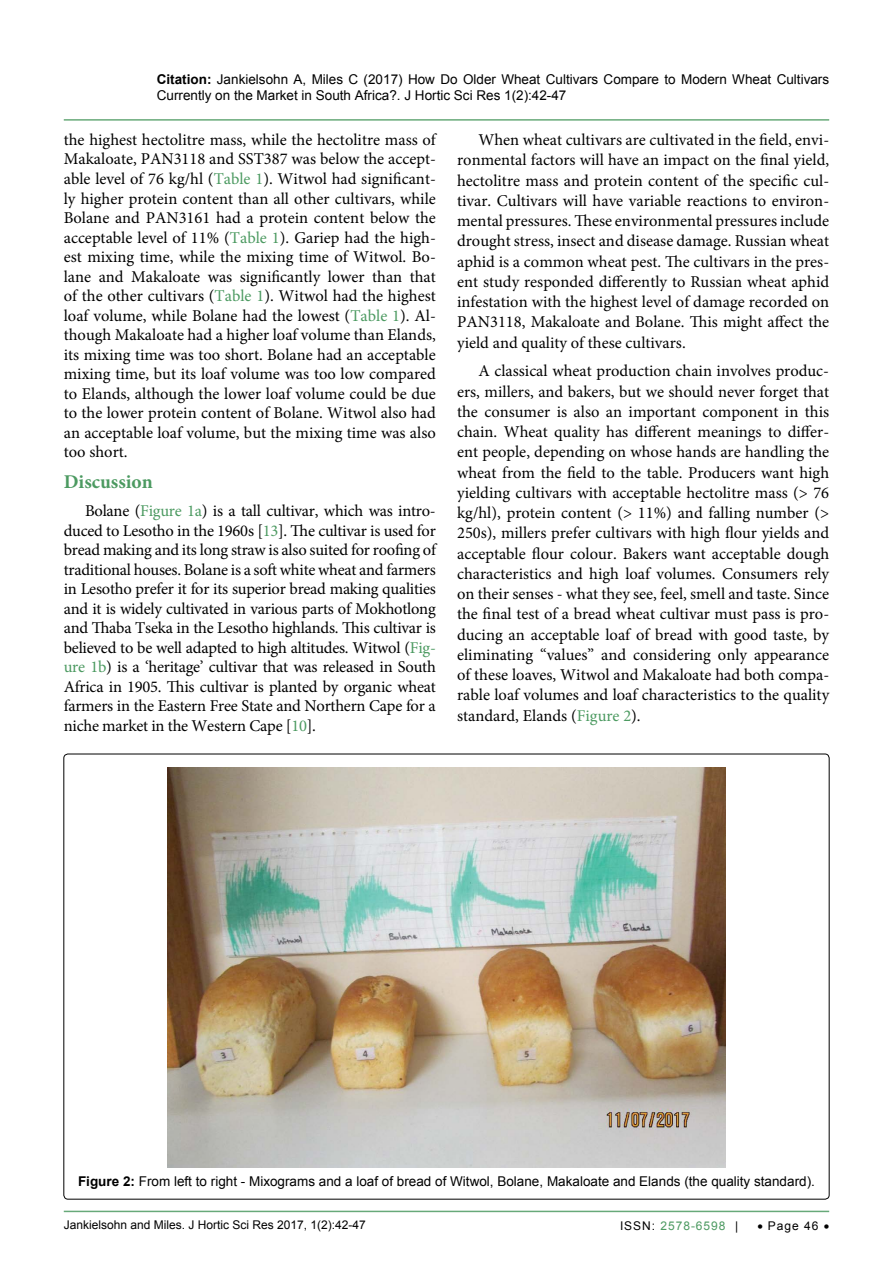
<style>
.page{position:relative;width:893px;height:1263px;background:#fff}
.page>*{position:absolute;margin:0;border:0;box-sizing:border-box;transform-origin:0 0}
.t1{font:700 19.5px "Minion Pro";color:#4c9a61}
.t2{font:16.5px/20.2px "Minion Pro";color:#000;text-align:justify}
.t3{font:13.5px/16.2px "Arial";color:#000}
.t4{font:12px "Arial";color:#000}
.t5{font:12px "Arial";letter-spacing:.08em;color:#4c9a61}
.s1{font-weight:700}
.s2{color:#4c9a61}
.s3{color:#000}
</style>
<div class="page">
<hr style="left:64px;top:1211px;width:765px;height:1px;background:#4c9a61">
<hr style="left:64px;top:119px;width:765px;height:2px;background:#4c9a61">
<img style="left:168px;top:767px;width:557px;height:400px">
<p class="t3" style="left:157px;top:71px;width:674px"><span class="s1">Citation:</span> Jankielsohn A, Miles C (2017) How Do Older Wheat Cultivars Compare to Modern Wheat Cultivars<br>Currently on the Market in South Africa?. J Hortic Sci Res 1(2):42-47</p>
<p class="t2" style="left:64px;top:130px;width:374px;line-height:19.5px">the highest hectolitre mass, while the hectolitre mass of Makaloate, PAN3118 and SST387 was below the accept&shy;able level of 76 kg/hl (<span class="s2">Table 1</span>). Witwol had significant&shy;ly higher protein content than all other cultivars, while Bolane and PAN3161 had a protein content below the acceptable level of 11% (<span class="s2">Table 1</span>). Gariep had the high&shy;est mixing time, while the mixing time of Witwol. Bo&shy;lane and Makaloate was significantly lower than that of the other cultivars (<span class="s2">Table 1</span>). Witwol had the highest loaf volume, while Bolane had the lowest (<span class="s2">Table 1</span>). Al&shy;though Makaloate had a higher loaf volume than Elands, its mixing time was too short. Bolane had an acceptable mixing time, but its loaf volume was too low compared to Elands, although the lower loaf volume could be due to the lower protein content of Bolane. Witwol also had an acceptable loaf volume, but the mixing time was also too short.</p>
<p class="t1" style="left:64px;top:468px;width:91px">Discussion</p>
<p class="t2" style="left:64px;top:501px;width:374px;line-height:19.5px;text-indent:21px">Bolane (<span class="s2">Figure 1a</span>) is a tall cultivar, which was intro&shy;duced to Lesotho in the 1960s [<span class="s2">13</span>]. The cultivar is used for bread making and its long straw is also suited for roofing of traditional houses. Bolane is a soft white wheat and farmers in Lesotho prefer it for its superior bread making qualities and it is widely cultivated in various parts of Mokhotlong and Thaba Tseka in the Lesotho highlands. This cultivar is believed to be well adapted to high altitudes. Witwol (<span class="s2">Fig&shy;ure 1b</span>) is a ‘heritage’ cultivar that was released in South Africa in 1905. This cultivar is planted by organic wheat farmers in the Eastern Free State and Northern Cape for a niche market in the Western Cape [<span class="s2">10</span>].</p>
<p class="t2" style="left:457px;top:130px;width:374px;text-indent:21px">When wheat cultivars are cultivated in the field, envi&shy;ronmental factors will have an impact on the final yield, hectolitre mass and protein content of the specific cul&shy;tivar. Cultivars will have variable reactions to environ&shy;mental pressures. These environmental pressures include drought stress, insect and disease damage. Russian wheat aphid is a common wheat pest. The cultivars in the pres&shy;ent study responded differently to Russian wheat aphid infestation with the highest level of damage recorded on PAN3118, Makaloate and Bolane. This might affect the yield and quality of these cultivars.</p>
<p class="t2" style="left:457px;top:361px;width:374px;text-indent:21px">A classical wheat production chain involves produc&shy;ers, millers, and bakers, but we should never forget that the consumer is also an important component in this chain. Wheat quality has different meanings to differ&shy;ent people, depending on whose hands are handling the wheat from the field to the table. Producers want high yielding cultivars with acceptable hectolitre mass (&gt; 76 kg/hl), protein content (&gt; 11%) and falling number (&gt; 250s), millers prefer cultivars with high flour yields and acceptable flour colour. Bakers want acceptable dough characteristics and high loaf volumes. Consumers rely on their senses - what they see, feel, smell and taste. Since the final test of a bread wheat cultivar must pass is pro&shy;ducing an acceptable loaf of bread with good taste, by eliminating “values” and considering only appearance of these loaves, Witwol and Makaloate had both compa&shy;rable loaf volumes and loaf characteristics to the quality standard, Elands (<span class="s2">Figure 2</span>).</p>
<p class="t3" style="left:78px;top:1173px;width:738px"><span class="s1">Figure 2:</span> From left to right - Mixograms and a loaf of bread of Witwol, Bolane, Makaloate and Elands (the quality standard).</p>
<p class="t4" style="left:64px;top:1217px;width:304px">Jankielsohn and Miles. J Hortic Sci Res 2017, 1(2):42-47</p>
<p class="t5" style="left:620px;top:1217px;width:120px"><span class="s3">ISSN:</span> 2578-6598 <span class="s3">|</span></p>
<p class="t4" style="left:757px;top:1218px;width:73px">• Page 46 •</p>
</div>
